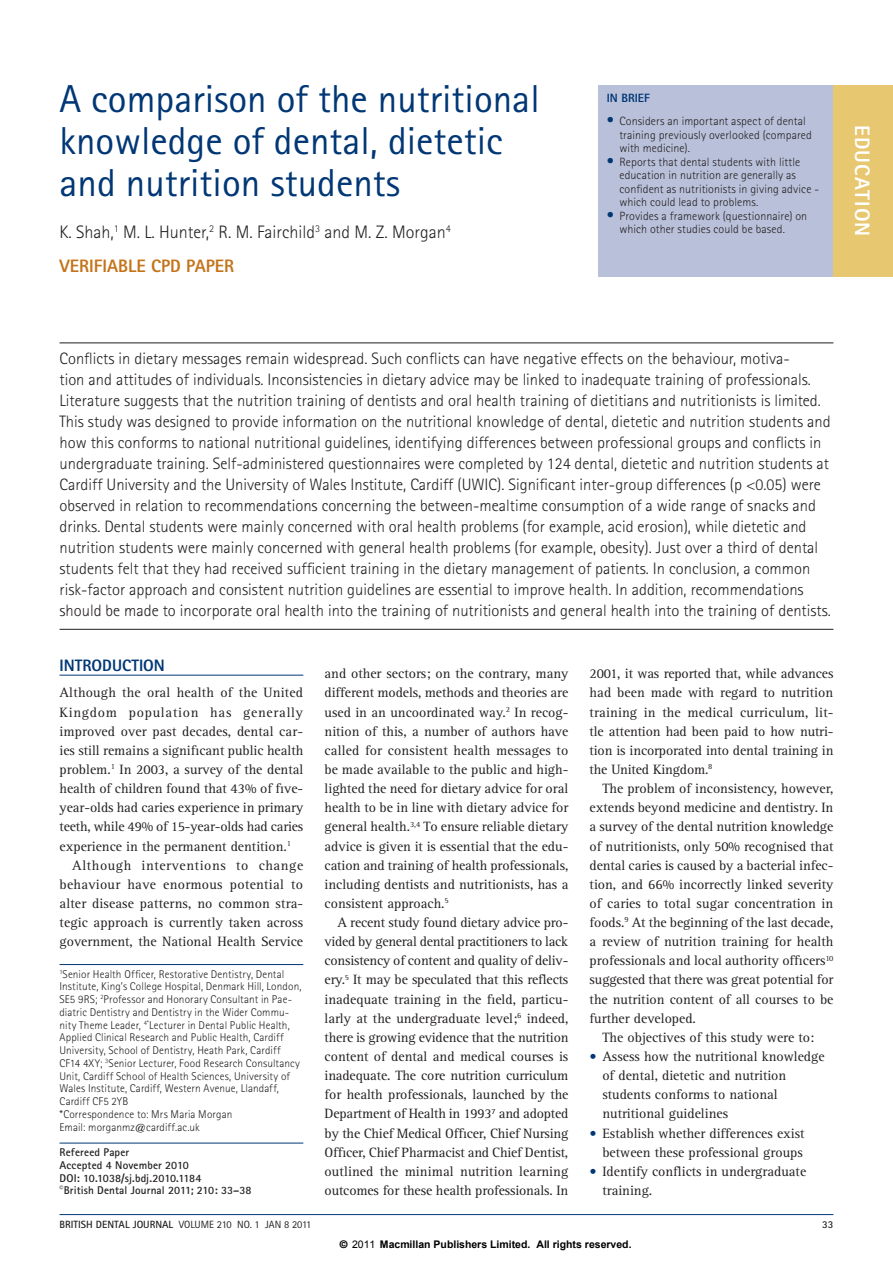
<style>
.page{position:relative;width:893px;height:1263px;background:#fff}
.page>*{position:absolute;margin:0;border:0;box-sizing:border-box;transform-origin:0 0}
.head{font:39px/42px "Rotis Sans Serif Std";color:#013775}
.t1{font:800 21px "Rotis Sans Serif Std";letter-spacing:.045em;color:#fff}
.author{font:18px "Rotis Sans Serif Std Light 2";color:#231f20}
.author-2{font:800 18px "Rotis Sans Serif Std";color:#c57319}
.abstract{font:16.5px/21px "Rotis Sans Serif Std Light 2";color:#231f20}
.crosshead_1{font:800 16.5px "Rotis Sans Serif Std";color:#013775}
.body{font:13.95px/19.2px "Rotis Serif Std";color:#231f20;text-align:justify}
.body_fullout{font:13.95px/19.2px "Rotis Serif Std";color:#231f20;text-align:justify}
.body_bullet_list{font:13.95px/19.2px "Rotis Serif Std";color:#231f20}
.in_brief{font:12px/13.5px "Rotis Sans Serif Std Light 2";letter-spacing:.01em;color:#231f20}
.t2{font:800 12px "Rotis Sans Serif Std";color:#013775}
.author_biog{font:11.25px/12.8px "Rotis Sans Serif Std Light 2";letter-spacing:.01em;color:#231f20}
.article_details{font:11.25px/12.8px "Rotis Sans Serif Std Bold 2";letter-spacing:.005em;color:#231f20}
.t3{font:700 10.5px "Arial";color:#000}
.t4{font:10.5px "Rotis Sans Serif Std";color:#231f20}
.t5{font:10.5px "Rotis Sans Serif Std Bold 2";color:#231f20}
.s1{font-family:"Rotis Sans Serif Std";font-weight:300;font-size:15px;color:#013775}
.s2{font-family:"Rotis Serif Std 2";color:#013775}
.s3{font-family:"Rotis Sans Serif Std Bold 2"}
.s4{font-family:"Helvetica"}
.s5{font-weight:400}
</style>
<div class="page">
<hr style="left:60px;top:675px;width:243px;height:1px;background:#013775">
<hr style="left:60px;top:343px;width:773px;height:1px;background:#231f20">
<hr style="left:60px;top:629px;width:773px;height:1px;background:#231f20">
<hr style="left:60px;top:964px;width:243px;height:1px;background:#013775">
<hr style="left:60px;top:1143px;width:243px;height:1px;background:#013775">
<div style="left:598px;top:85px;width:295px;height:191px;background:#b9c0d9"></div>
<div style="left:833px;top:85px;width:60px;height:191px;background:#e8c771"></div>
<hr style="left:60px;top:1214px;width:773px;height:1px;background:#013775">
<p class="head" style="left:60px;top:77px;width:482px">A comparison of the nutritional knowledge of dental, dietetic and nutrition students</p>
<p class="author" style="left:60px;top:222px;width:393px">K. Shah,<sup>1</sup> M. L. Hunter,<sup>2</sup> R. M. Fairchild<sup>3</sup> and M. Z. Morgan<sup>4</sup></p>
<p class="author-2" style="left:60px;top:254px;width:176px">VERIFIABLE CPD PAPER</p>
<p class="t2" style="left:607px;top:90px;width:45px">IN BRIEF</p>
<p class="in_brief" style="left:619px;top:114px;width:194px;text-indent:-13px"><span class="s1">•</span> Considers an important aspect of dental training previously overlooked (compared with medicine).</p>
<p class="in_brief" style="left:619px;top:155px;width:201px;text-indent:-13px"><span class="s1">•</span> Reports that dental students with little education in nutrition are generally as confident as nutritionists in giving advice - which could lead to problems.</p>
<p class="in_brief" style="left:619px;top:209px;width:189px;text-indent:-13px"><span class="s1">•</span> Provides a framework (questionnaire) on which other studies could be based.</p>
<p class="t1" style="left:876px;top:125px;width:113px;rotate:90deg">EDUCATION</p>
<p class="abstract" style="left:60px;top:348px;width:773px">Conflicts in dietary messages remain widespread. Such conflicts can have negative effects on the behaviour, motiva-<br>tion and attitudes of individuals. Inconsistencies in dietary advice may be linked to inadequate training of professionals.<br>Literature suggests that the nutrition training of dentists and oral health training of dietitians and nutritionists is limited.<br>This study was designed to provide information on the nutritional knowledge of dental, dietetic and nutrition students and how this conforms to national nutritional guidelines, identifying differences between professional groups and conflicts in undergraduate training. Self-administered questionnaires were completed by 124 dental, dietetic and nutrition students at Cardiff University and the University of Wales Institute, Cardiff (UWIC). Significant inter-group differences (p &lt;0.05) were observed in relation to recommendations concerning the between-mealtime consumption of a wide range of snacks and drinks. Dental students were mainly concerned with oral health problems (for example, acid erosion), while dietetic and nutrition students were mainly concerned with general health problems (for example, obesity). Just over a third of dental students felt that they had received sufficient training in the dietary management of patients. In conclusion, a common risk-factor approach and consistent nutrition guidelines are essential to improve health. In addition, recommendations should be made to incorporate oral health into the training of nutritionists and general health into the training of dentists.</p>
<p class="crosshead_1" style="left:60px;top:654px;width:107px">INTRODUCTION</p>
<p class="body_fullout" style="left:60px;top:684px;width:245px">Although the oral health of the United Kingdom population has generally improved over past decades, dental car&shy;ies still remains a significant public health problem.<sup>1</sup> In 2003, a survey of the dental health of children found that 43% of five&shy;year-olds had caries experience in primary teeth, while 49% of 15-year-olds had caries experience in the permanent dentition.<sup>1</sup></p>
<p class="body" style="left:60px;top:856px;width:245px;text-indent:13px">Although interventions to change behaviour have enormous potential to alter disease patterns, no common stra&shy;tegic approach is currently taken across government, the National Health Service</p>
<p class="author_biog" style="left:60px;top:967px;width:244px"><sup>1</sup>Senior Health Officer, Restorative Dentistry, Dental Institute, King’s College Hospital, Denmark Hill, London, SE5 9RS; <sup>2</sup>Professor and Honorary Consultant in Pae&shy;diatric Dentistry and Dentistry in the Wider Commu&shy;nity Theme Leader, <sup>4*</sup>Lecturer in Dental Public Health, Applied Clinical Research and Public Health, Cardiff University, School of Dentistry, Heath Park, Cardiff CF14 4XY; <sup>3</sup>Senior Lecturer, Food Research Consultancy Unit, Cardiff School of Health Sciences, University of Wales Institute, Cardiff, Western Avenue, Llandaff, Cardiff CF5 2YB<br>*Correspondence to: Mrs Maria Morgan<br>Email: morganmz@cardiff.ac.uk</p>
<p class="article_details" style="left:60px;top:1146px;width:194px">Refereed Paper<br>Accepted 4 November 2010<br>DOI: 10.1038/sj.bdj.2010.1184<br><sup>©</sup>British Dental Journal 2011; 210: 33–38</p>
<p class="body" style="left:325px;top:664px;width:245px">and other sectors; on the contrary, many different models, methods and theories are used in an uncoordinated way.<sup>2</sup> In recog&shy;nition of this, a number of authors have called for consistent health messages to be made available to the public and high&shy;lighted the need for dietary advice for oral health to be in line with dietary advice for general health.<sup>3,4</sup> To ensure reliable dietary advice is given it is essential that the edu&shy;cation and training of health professionals, including dentists and nutritionists, has a consistent approach.<sup>5</sup></p>
<p class="body" style="left:325px;top:913px;width:245px;text-indent:13px">A recent study found dietary advice pro&shy;vided by general dental practitioners to lack consistency of content and quality of deliv&shy;ery.<sup>5</sup> It may be speculated that this reflects inadequate training in the field, particu&shy;larly at the undergraduate level;<sup>6</sup> indeed, there is growing evidence that the nutrition content of dental and medical courses is inadequate. The core nutrition curriculum for health professionals, launched by the Department of Health in 1993<sup>7</sup> and adopted by the Chief Medical Officer, Chief Nursing Officer, Chief Pharmacist and Chief Dentist, outlined the minimal nutrition learning outcomes for these health professionals. In</p>
<p class="body" style="left:590px;top:664px;width:245px">2001, it was reported that, while advances had been made with regard to nutrition training in the medical curriculum, lit&shy;tle attention had been paid to how nutri&shy;tion is incorporated into dental training in the United Kingdom.<sup>8</sup></p>
<p class="body" style="left:590px;top:779px;width:245px;text-indent:13px">The problem of inconsistency, however, extends beyond medicine and dentistry. In a survey of the dental nutrition knowledge of nutritionists, only 50% recognised that dental caries is caused by a bacterial infec&shy;tion, and 66% incorrectly linked severity of caries to total sugar concentration in foods.<sup>9</sup> At the beginning of the last decade, a review of nutrition training for health professionals and local authority officers<sup>10 </sup>suggested that there was great potential for the nutrition content of all courses to be further developed.</p>
<p class="body" style="left:602px;top:1028px;width:213px">The objectives of this study were to:</p>
<p class="body_bullet_list" style="left:602px;top:1047px;width:224px;text-indent:-13px"><span class="s2">•</span> Assess how the nutritional knowledge of dental, dietetic and nutrition students conforms to national nutritional guidelines</p>
<p class="body_bullet_list" style="left:590px;top:1124px;width:216px;text-align:right"><span class="s2">•</span> Establish whether differences exist between these professional groups</p>
<p class="body_bullet_list" style="left:602px;top:1162px;width:205px;text-indent:-13px"><span class="s2">•</span> Identify conflicts in undergraduate training.</p>
<p class="t4" style="left:60px;top:1218px;width:253px"><span class="s3">british dental journal</span> VOLUME 210 NO. 1 JAN 8 2011</p>
<p class="t5" style="left:822px;top:1217px;width:13px">33</p>
<p class="t3" style="left:340px;top:1237px;width:293px"><span class="s4">©</span> <span class="s5">2011</span> Macmillan Publishers Limited. All rights reserved.</p>
</div>
